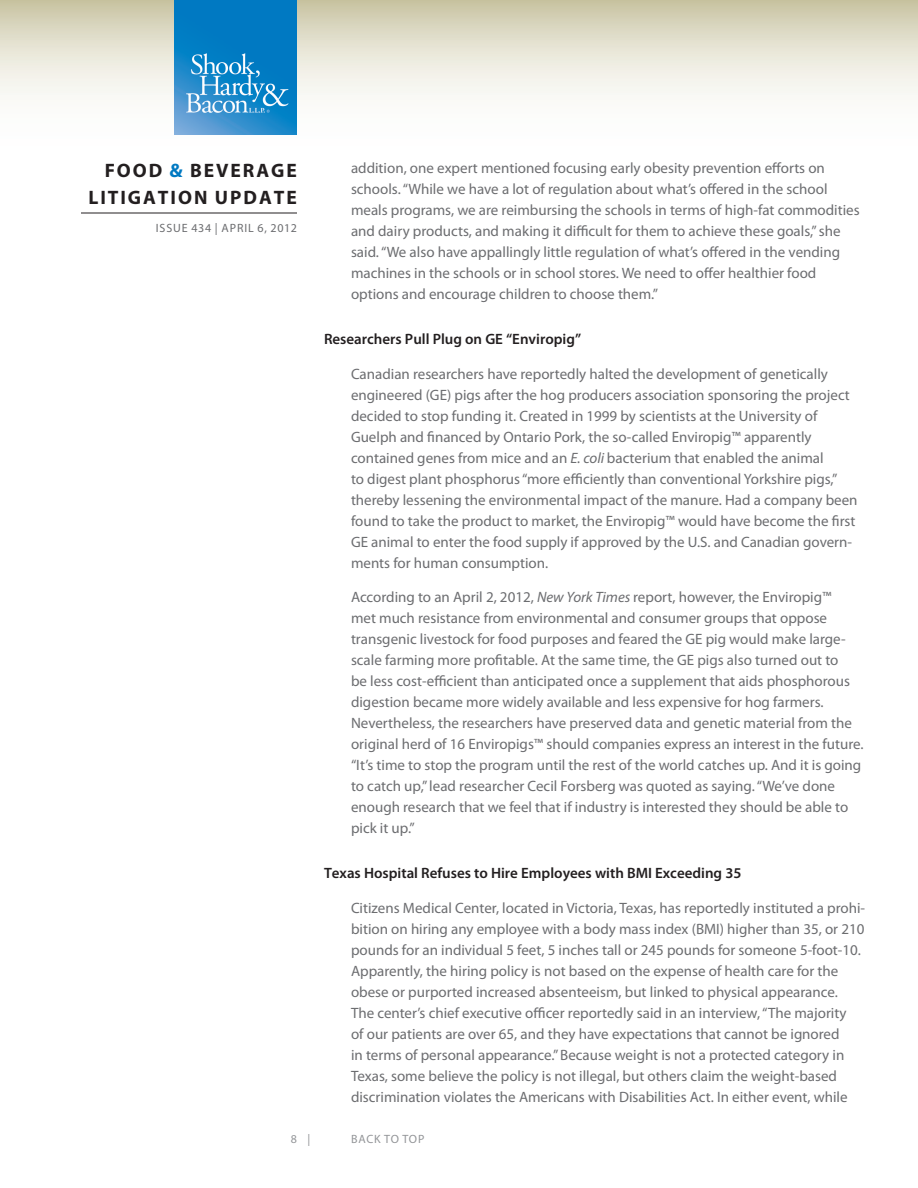
<style>
.page{position:relative;width:918px;height:1188px;background:#fff}
.page>*{position:absolute;margin:0;border:0;box-sizing:border-box;transform-origin:0 0}
.t1{font:700 19.5px/27px "Myriad Pro";letter-spacing:.1em;color:#231f20;text-align:right}
.Body{font:15px/21px "Myriad Pro";color:#6c6d70}
.Subhead{font:600 15px "Myriad Pro";color:#231f20}
.t2{font:12px "Myriad Pro";letter-spacing:.07em;color:#6c6d70}
.t3{font:12px "Myriad Pro";letter-spacing:.06em;color:#939598}
.s1{color:#0079c2}
.s2{font-style:italic}
</style>
<div class="page">
<svg style="left:0;top:0;width:918px;height:135px"></svg>
<hr style="left:81px;top:213px;width:216px;height:1px;background:#231f20">
<img style="left:175px;top:0;width:122px;height:135px">
<h1 class="t1" style="left:88px;top:156px;width:210px">FOOD <span class="s1">&amp;</span> BEVERAGE<br>LITIGATION UPDATE</h1>
<p class="t2" style="left:156px;top:221px;width:143px">ISSUE 434 | APRIL 6, 2012</p>
<p class="Body" style="left:351px;top:157px;width:510px">addition, one expert mentioned focusing early obesity prevention efforts on schools. “While we have a lot of regulation about what’s offered in the school meals programs, we are reimbursing the schools in terms of high-fat commodities and dairy products, and making it difficult for them to achieve these goals,” she said. “We also have appallingly little regulation of what’s offered in the vending machines in the schools or in school stores. We need to offer healthier food options and encourage children to choose them.”</p>
<p class="Subhead" style="left:324px;top:330px;width:259px">Researchers Pull Plug on GE “Enviropig”</p>
<p class="Body" style="left:351px;top:363px;width:508px">Canadian researchers have reportedly halted the development of genetically engineered (GE) pigs after the hog producers association sponsoring the project decided to stop funding it. Created in 1999 by scientists at the University of Guelph and financed by Ontario Pork, the so-called Enviropig™ apparently contained genes from mice and an <span class="s2">E. coli</span> bacterium that enabled the animal<br>to digest plant phosphorus “more efficiently than conventional Yorkshire pigs,” thereby lessening the environmental impact of the manure. Had a company been found to take the product to market, the Enviropig™ would have become the first GE animal to enter the food supply if approved by the U.S. and Canadian govern&shy;ments for human consumption.</p>
<p class="Body" style="left:351px;top:586px;width:514px">According to an April 2, 2012, <span class="s2">New York Times</span> report, however, the Enviropig™<br>met much resistance from environmental and consumer groups that oppose transgenic livestock for food purposes and feared the GE pig would make large&shy;scale farming more profitable. At the same time, the GE pigs also turned out to<br>be less cost-efficient than anticipated once a supplement that aids phosphorous digestion became more widely available and less expensive for hog farmers.<br>Nevertheless, the researchers have preserved data and genetic material from the original herd of 16 Enviropigs™ should companies express an interest in the future. “It’s time to stop the program until the rest of the world catches up. And it is going to catch up,” lead researcher Cecil Forsberg was quoted as saying. “We’ve done enough research that we feel that if industry is interested they should be able to pick it up.”</p>
<p class="Subhead" style="left:324px;top:864px;width:419px">Texas Hospital Refuses to Hire Employees with BMI Exceeding 35</p>
<p class="Body" style="left:351px;top:897px;width:516px">Citizens Medical Center, located in Victoria, Texas, has reportedly instituted a prohi&shy;bition on hiring any employee with a body mass index (BMI) higher than 35, or 210 pounds for an individual 5 feet, 5 inches tall or 245 pounds for someone 5-foot-10.<br>Apparently, the hiring policy is not based on the expense of health care for the obese or purported increased absenteeism, but linked to physical appearance.<br>The center’s chief executive officer reportedly said in an interview, “The majority<br>of our patients are over 65, and they have expectations that cannot be ignored<br>in terms of personal appearance.” Because weight is not a protected category in Texas, some believe the policy is not illegal, but others claim the weight-based discrimination violates the Americans with Disabilities Act. In either event, while</p>
<p class="t3" style="left:291px;top:1132px;width:21px">8 |</p>
<p class="t3" style="left:351px;top:1132px;width:75px">BACK TO TOP</p>
</div>
